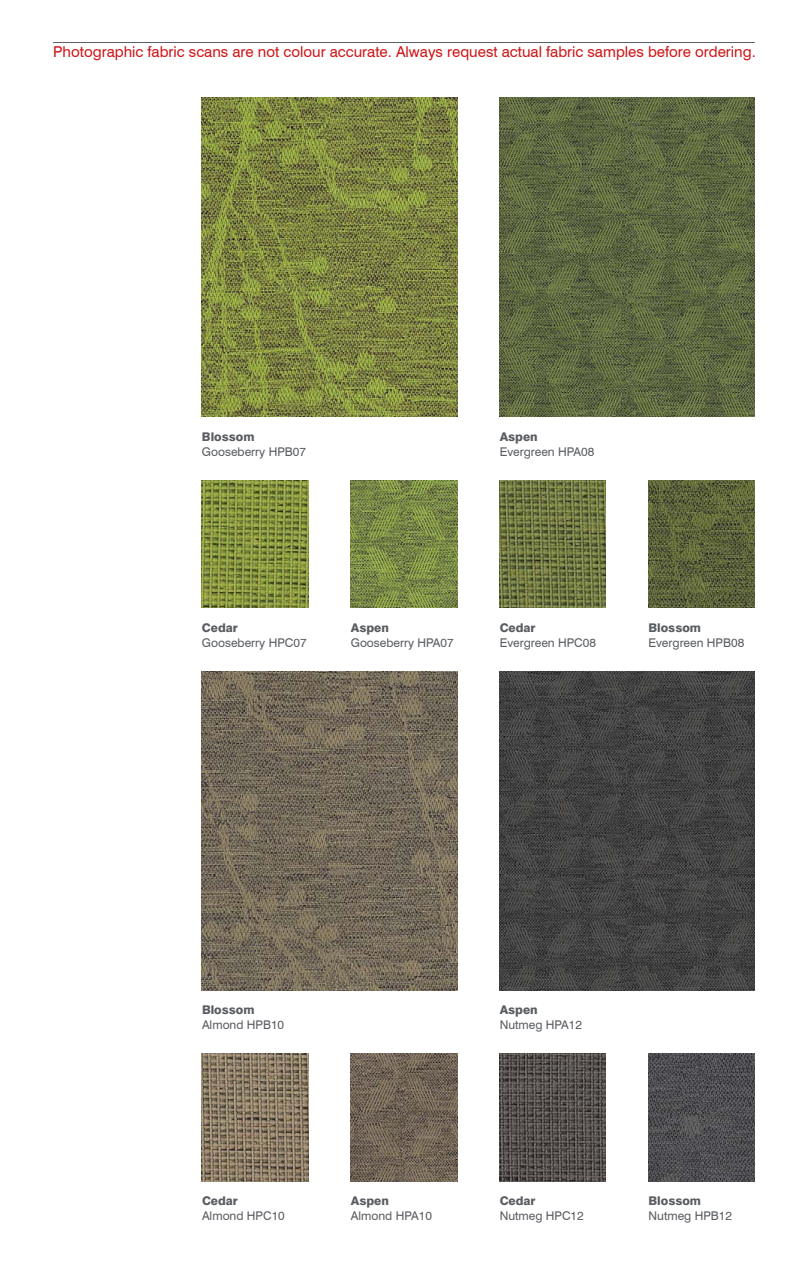
<style>
.page{position:relative;width:808px;height:1263px;background:#fff}
.page>*{position:absolute;margin:0;border:0;box-sizing:border-box;transform-origin:0 0}
.t1{font:15px "Swiss 721 BT";color:#cd1719}
.t2{font:12px "Swiss 721 BT";color:#595c61}
.t3{font:800 12px "Swiss 721 BT";color:#595c61}
</style>
<div class="page">
<hr style="left:53px;top:42px;width:702px;height:1px;background:#595c61">
<img style="left:202px;top:480px;width:106px;height:128px">
<img style="left:351px;top:480px;width:106px;height:128px">
<img style="left:500px;top:480px;width:106px;height:128px">
<img style="left:648px;top:480px;width:107px;height:128px">
<img style="left:202px;top:1054px;width:106px;height:127px">
<img style="left:351px;top:1054px;width:106px;height:127px">
<img style="left:500px;top:1054px;width:106px;height:127px">
<img style="left:648px;top:1054px;width:107px;height:127px">
<img style="left:500px;top:98px;width:255px;height:319px">
<img style="left:202px;top:98px;width:255px;height:319px">
<img style="left:202px;top:671px;width:255px;height:319px">
<img style="left:500px;top:671px;width:255px;height:319px">
<p class="t1" style="left:53px;top:43px;width:704px">Photographic fabric scans are not colour accurate. Always request actual fabric samples before ordering.</p>
<p class="t3" style="left:202px;top:429px;width:54px">Blossom</p>
<p class="t2" style="left:202px;top:444px;width:106px">Gooseberry HPB07</p>
<p class="t3" style="left:500px;top:429px;width:40px">Aspen</p>
<p class="t2" style="left:500px;top:444px;width:96px">Evergreen HPA08</p>
<p class="t3" style="left:202px;top:620px;width:37px">Cedar</p>
<p class="t2" style="left:202px;top:635px;width:106px">Gooseberry HPC07</p>
<p class="t3" style="left:351px;top:620px;width:40px">Aspen</p>
<p class="t2" style="left:351px;top:635px;width:104px">Gooseberry HPA07</p>
<p class="t3" style="left:500px;top:620px;width:37px">Cedar</p>
<p class="t2" style="left:500px;top:635px;width:98px">Evergreen HPC08</p>
<p class="t3" style="left:648px;top:620px;width:54px">Blossom</p>
<p class="t2" style="left:648px;top:635px;width:97px">Evergreen HPB08</p>
<p class="t3" style="left:202px;top:1002px;width:54px">Blossom</p>
<p class="t2" style="left:202px;top:1017px;width:84px">Almond HPB10</p>
<p class="t3" style="left:202px;top:1194px;width:37px">Cedar</p>
<p class="t2" style="left:202px;top:1209px;width:84px">Almond HPC10</p>
<p class="t3" style="left:351px;top:1194px;width:40px">Aspen</p>
<p class="t2" style="left:351px;top:1209px;width:83px">Almond HPA10</p>
<p class="t3" style="left:500px;top:1002px;width:40px">Aspen</p>
<p class="t2" style="left:500px;top:1017px;width:84px">Nutmeg HPA12</p>
<p class="t3" style="left:500px;top:1194px;width:37px">Cedar</p>
<p class="t2" style="left:500px;top:1209px;width:86px">Nutmeg HPC12</p>
<p class="t3" style="left:648px;top:1194px;width:54px">Blossom</p>
<p class="t2" style="left:648px;top:1209px;width:85px">Nutmeg HPB12</p>
</div>
